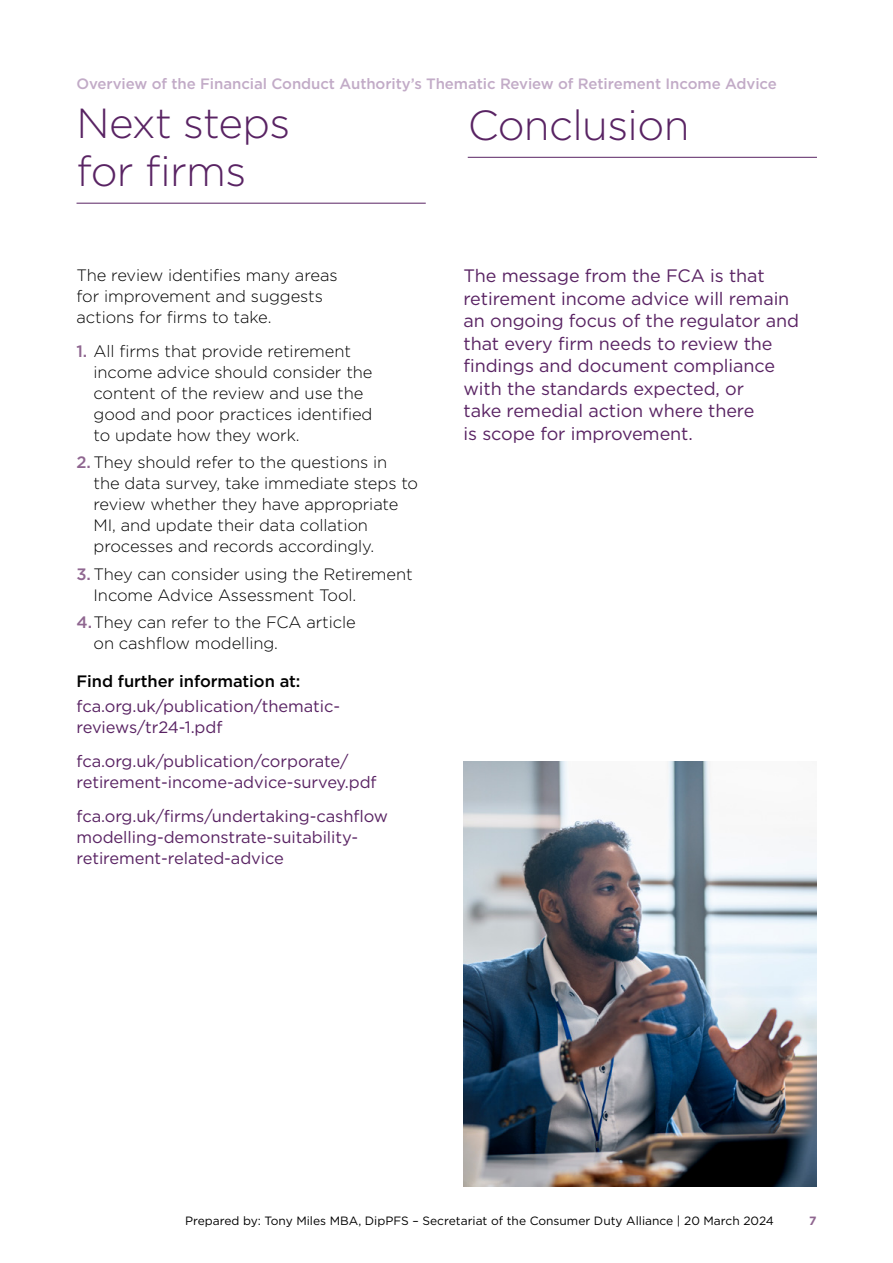
<style>
.page{position:relative;width:893px;height:1263px;background:#fff}
.page>*{position:absolute;margin:0;border:0;box-sizing:border-box;transform-origin:0 0}
.H1_24{font:300 42px/48px "Gotham";letter-spacing:-.015em;color:#592363}
.Body_intro_11{font:18px/22.5px "Gotham";letter-spacing:-.005em;color:#592363}
.Body_9{font:300 16.5px/21px "Gotham";letter-spacing:-.005em;color:#000}
.Body_9-2{font:16.5px/21px "Gotham";letter-spacing:-.005em;color:#592363}
.H4_9{font:500 16.5px "Gotham";letter-spacing:-.005em;color:#000}
.t1{font:500 15px "Gotham";letter-spacing:-.005em;color:#c2abc7}
.t2{font:12px "Gotham";color:#000}
.t3{font:700 12px "Gotham";color:#8f6690}
.s1{font-weight:500;color:#8f6690}
</style>
<div class="page">
<hr style="left:77px;top:203px;width:349px;height:1px;background:#592363">
<hr style="left:468px;top:157px;width:349px;height:1px;background:#592363">
<img style="left:463px;top:761px;width:353px;height:425px">
<p class="t1" style="left:77px;top:73px;width:702px">Overview of the Financial Conduct Authority’s Thematic Review of Retirement Income Advice</p>
<p class="H1_24" style="left:77px;top:98px;width:215px">Next steps for firms</p>
<p class="H1_24" style="left:468px;top:100px;width:223px">Conclusion</p>
<p class="Body_9" style="left:77px;top:264px;width:263px">The review identifies many areas for improvement and suggests actions for firms to take.</p>
<p class="Body_9" style="left:94px;top:340px;width:280px;text-indent:-17px"><span class="s1">1.</span> All firms that provide retirement income advice should consider the content of the review and use the good and poor practices identified to update how they work.</p>
<p class="Body_9" style="left:94px;top:451px;width:326px;text-indent:-17px"><span class="s1">2.</span> They should refer to the questions in<br>the data survey, take immediate steps to review whether they have appropriate MI, and update their data collation processes and records accordingly.</p>
<p class="Body_9" style="left:94px;top:563px;width:321px;text-indent:-17px"><span class="s1">3.</span>They can consider using the Retirement<br>Income Advice Assessment Tool.</p>
<p class="Body_9" style="left:94px;top:611px;width:264px;text-indent:-17px"><span class="s1">4.</span>They can refer to the FCA article on cashflow modelling.</p>
<p class="H4_9" style="left:77px;top:670px;width:225px">Find further information at:</p>
<p class="Body_9-2" style="left:77px;top:696px;width:265px">fca.org.uk/publication/thematic&shy;reviews/tr24-1.pdf</p>
<p class="Body_9-2" style="left:77px;top:750px;width:302px">fca.org.uk/publication/corporate/ retirement-income-advice-survey.pdf</p>
<p class="Body_9-2" style="left:77px;top:805px;width:313px">fca.org.uk/firms/undertaking-cashflow modelling-demonstrate-suitability&shy;retirement-related-advice</p>
<p class="Body_intro_11" style="left:463px;top:264px;width:337px">The message from the FCA is that retirement income advice will remain an ongoing focus of the regulator and that every firm needs to review the findings and document compliance with the standards expected, or<br>take remedial action where there<br>is scope for improvement.</p>
<p class="t2" style="left:185px;top:1213px;width:590px">Prepared by: Tony Miles MBA, DipPFS – Secretariat of the Consumer Duty Alliance | 20 March 2024</p>
<p class="t3" style="left:809px;top:1212px;width:9px">7</p>
</div>
